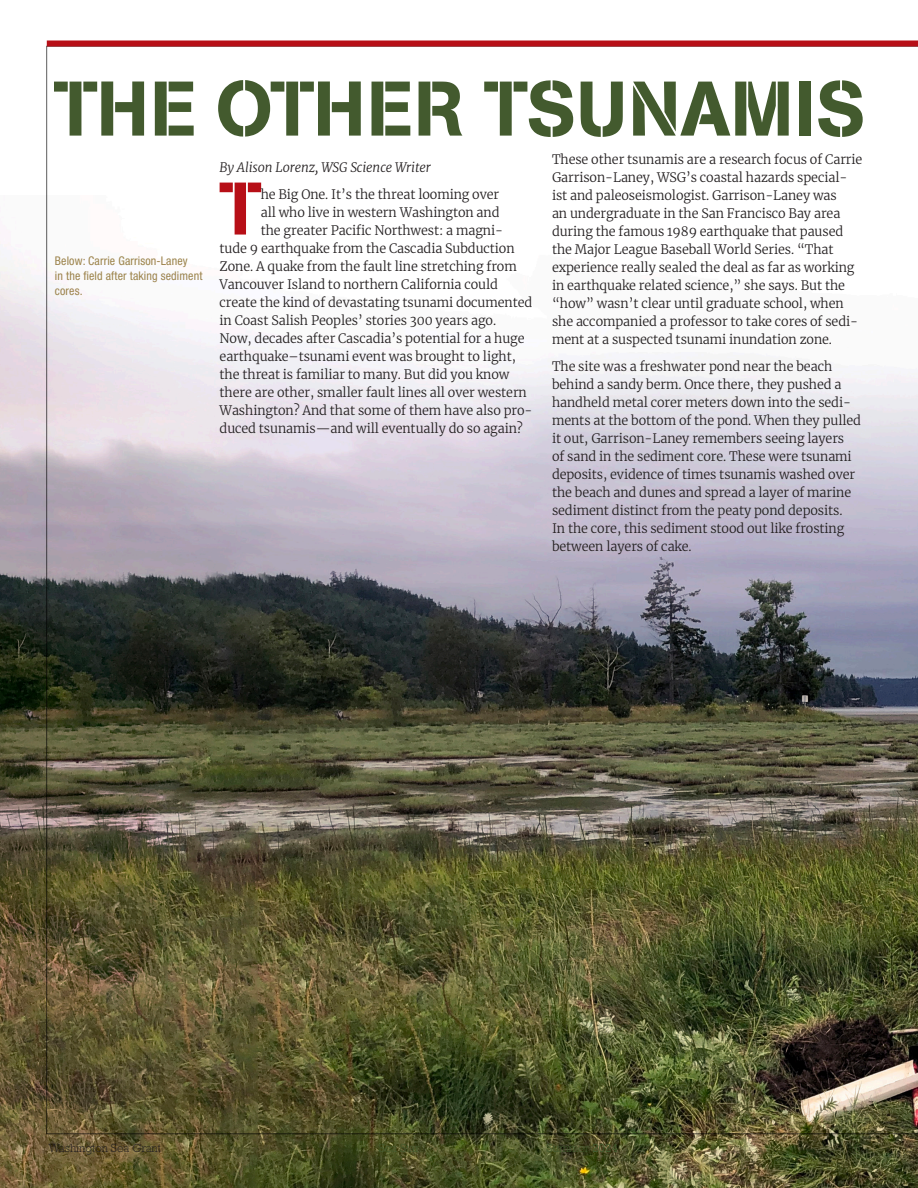
<style>
.page{position:relative;width:918px;height:1188px;background:#fff}
.page>*{position:absolute;margin:0;border:0;box-sizing:border-box;transform-origin:0 0}
._36StenHead{font:76.5px "AG Book Stencil";letter-spacing:.01em;color:#435a2e}
.Body_1{font:73.65px "AG Book Stencil";color:#b70f17}
.Body_Text{font:300 13.05px/18px "Merriweather";letter-spacing:-.005em;color:#231f20}
.Body_1-2{font:300 13.05px "Merriweather";letter-spacing:-.005em;color:#231f20}
.Body_Text-2{font:italic 300 13.05px "Merriweather";letter-spacing:-.005em;color:#231f20}
.cap{font:condensed 12px/15px "Helvetica Neue LT Std";letter-spacing:.01em;color:#9c834b}
.t1{font:300 12px "Rockwell Std";color:#231f20}
.t2{font:300 12px "Rockwell Std";letter-spacing:-.005em;color:#435a2e}
.s1{font-weight:400}
</style>
<div class="page">
<img style="left:0;top:258px;width:918px;height:930px">
<img style="left:46px;top:46px;width:872px;height:1088px">
<div style="left:47px;top:40px;width:871px;height:6px;background:#b70f17"></div>
<p class="_36StenHead" style="left:54px;top:63px;width:813px">THE OTHER TSUNAMIS</p>
<p class="cap" style="left:55px;top:253px;width:149px">Below: Carrie Garrison-Laney<br>in the field after taking sediment cores.</p>
<p class="Body_Text-2" style="left:220px;top:158px;width:213px">By Alison Lorenz, WSG Science Writer</p>
<p class="Body_1" style="left:220px;top:165px;width:43px">T</p>
<p class="Body_1-2" style="left:261px;top:185px;width:240px">he Big One. It’s the threat looming over</p>
<p class="Body_1-2" style="left:261px;top:203px;width:240px">all who live in western Washington and</p>
<p class="Body_1-2" style="left:261px;top:221px;width:244px">the greater Pacific Northwest: a magni-</p>
<p class="Body_1-2" style="left:220px;top:239px;width:297px">tude 9 earthquake from the Cascadia Subduction</p>
<p class="Body_1-2" style="left:220px;top:257px;width:299px">Zone. A quake from the fault line stretching from</p>
<p class="Body_1-2" style="left:220px;top:275px;width:280px">Vancouver Island to northern California could</p>
<p class="Body_1-2" style="left:220px;top:293px;width:314px">create the kind of devastating tsunami documented</p>
<p class="Body_1-2" style="left:220px;top:311px;width:278px">in Coast Salish Peoples’ stories 300 years ago.</p>
<p class="Body_1-2" style="left:220px;top:329px;width:307px">Now, decades after Cascadia’s potential for a huge</p>
<p class="Body_1-2" style="left:220px;top:347px;width:298px">earthquake–tsunami event was brought to light,</p>
<p class="Body_1-2" style="left:220px;top:365px;width:291px">the threat is familiar to many. But did you know</p>
<p class="Body_1-2" style="left:220px;top:383px;width:309px">there are other, smaller fault lines all over western</p>
<p class="Body_1-2" style="left:220px;top:401px;width:314px">Washington? And that some of them have also pro-</p>
<p class="Body_1-2" style="left:220px;top:419px;width:305px">duced tsunamis—and will eventually do so again?</p>
<p class="Body_Text" style="left:552px;top:150px;width:312px">These other tsunamis are a research focus of Carrie Garrison-Laney, WSG’s coastal hazards special&shy;ist and paleoseismologist. Garrison-Laney was<br>an undergraduate in the San Francisco Bay area during the famous 1989 earthquake that paused the Major League Baseball World Series. “That experience really sealed the deal as far as working in earthquake related science,” she says. But the “how” wasn’t clear until graduate school, when she accompanied a professor to take cores of sedi&shy;ment at a suspected tsunami inundation zone.</p>
<p class="Body_Text" style="left:552px;top:357px;width:311px">The site was a freshwater pond near the beach behind a sandy berm. Once there, they pushed a handheld metal corer meters down into the sedi&shy;ments at the bottom of the pond. When they pulled it out, Garrison-Laney remembers seeing layers<br>of sand in the sediment core. These were tsunami deposits, evidence of times tsunamis washed over the beach and dunes and spread a layer of marine sediment distinct from the peaty pond deposits.<br>In the core, this sediment stood out like frosting between layers of cake.</p>
<p class="t1" style="left:49px;top:1141px;width:114px">Washington Sea Grant</p>
<p class="t2" style="left:547px;top:1141px;width:73px">Summer <span class="s1">2024</span></p>
<p class="t2" style="left:854px;top:1141px;width:8px">6</p>
</div>
